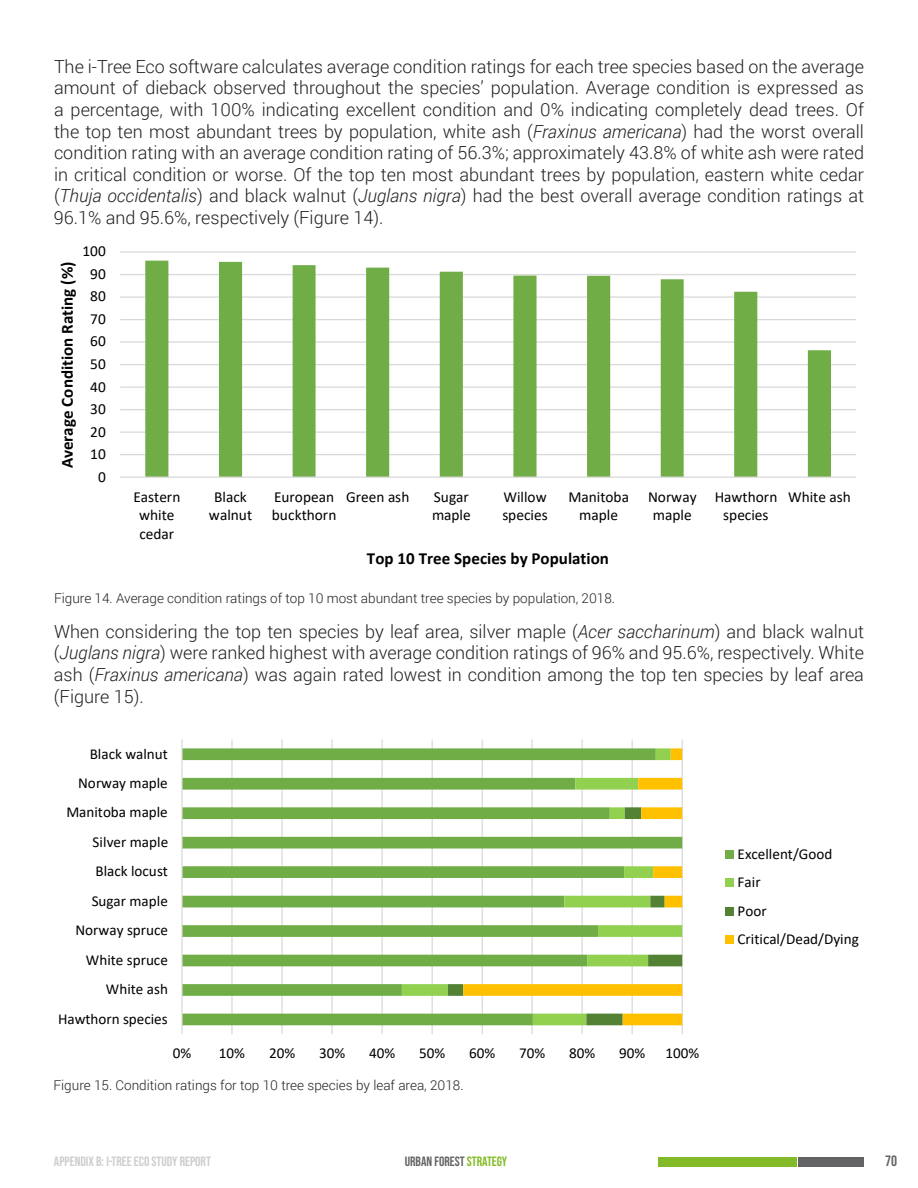
<style>
.page{position:relative;width:918px;height:1188px;background:#fff}
.page>*{position:absolute;margin:0;border:0;box-sizing:border-box;transform-origin:0 0}
.body{font:300 18px/21.6px "Roboto";color:#231f20;text-align:justify}
.t1{font:700 16.95px "Calibri";color:#000}
.t2{font:15.3px/18.8px "Calibri";color:#000;text-align:center}
.t3{font:15.15px/28.3px "Calibri";color:#000}
.t4{font:15px "Bebas Neue";color:#636366}
.t5{font:300 13.5px "Roboto";color:#231f20}
.t6{font:13.5px "Bebas Neue";color:#cccdcf}
.t7{font:13.5px "Bebas Neue";color:#636366}
.s1{font-style:italic}
.s2{color:#82bb27}
</style>
<div class="page">
<div style="left:658px;top:1157px;width:138px;height:9px;background:#82bb27"></div>
<div style="left:799px;top:1157px;width:65px;height:9px;background:#636366"></div>
<svg style="left:120px;top:251px;width:736px;height:227px"></svg>
<svg style="left:181px;top:739px;width:553px;height:295px"></svg>
<p class="body" style="left:54px;top:55px;width:812px">The i-Tree Eco software calculates average condition ratings for each tree species based on the average amount of dieback observed throughout the species’ population. Average condition is expressed as a percentage, with 100% indicating excellent condition and 0% indicating completely dead trees. Of the top ten most abundant trees by population, white ash (<span class="s1">Fraxinus americana</span>) had the worst overall condition rating with an average condition rating of 56.3%; approximately 43.8% of white ash were rated in critical condition or worse. Of the top ten most abundant trees by population, eastern white cedar (<span class="s1">Thuja occidentalis</span>) and black walnut (<span class="s1">Juglans nigra</span>) had the best overall average condition ratings at 96.1% and 95.6%, respectively (Figure 14).</p>
<p class="t1" style="left:55px;top:468px;width:208px;rotate:-90deg">Average Condition Rating (%)</p>
<p class="t2" style="left:83px;top:242px;width:25px">100</p>
<p class="t2" style="left:90px;top:264px;width:17px">90</p>
<p class="t2" style="left:90px;top:287px;width:17px">80</p>
<p class="t2" style="left:90px;top:309px;width:17px">70</p>
<p class="t2" style="left:90px;top:332px;width:17px">60</p>
<p class="t2" style="left:90px;top:354px;width:17px">50</p>
<p class="t2" style="left:90px;top:377px;width:17px">40</p>
<p class="t2" style="left:90px;top:399px;width:17px">30</p>
<p class="t2" style="left:90px;top:422px;width:17px">20</p>
<p class="t2" style="left:90px;top:444px;width:17px">10</p>
<p class="t2" style="left:98px;top:467px;width:9px">0</p>
<p class="t2" style="left:133px;top:487px;width:49px">Eastern white cedar</p>
<p class="t2" style="left:209px;top:487px;width:45px">Black walnut</p>
<p class="t2" style="left:272px;top:487px;width:66px;text-align:left">European buckthorn</p>
<p class="t2" style="left:346px;top:487px;width:65px">Green ash</p>
<p class="t2" style="left:432px;top:487px;width:40px;text-align:left">Sugar maple</p>
<p class="t2" style="left:502px;top:487px;width:47px;text-align:left">Willow species</p>
<p class="t2" style="left:568px;top:487px;width:62px">Manitoba maple</p>
<p class="t2" style="left:648px;top:487px;width:50px">Norway maple</p>
<p class="t2" style="left:715px;top:487px;width:64px">Hawthorn species</p>
<p class="t2" style="left:788px;top:487px;width:64px">White ash</p>
<p class="t1" style="left:367px;top:547px;width:244px">Top 10 Tree Species by Population</p>
<p class="t5" style="left:54px;top:589px;width:563px">Figure 14. Average condition ratings of top 10 most abundant tree species by population, 2018.</p>
<p class="body" style="left:54px;top:620px;width:812px">When considering the top ten species by leaf area, silver maple (<span class="s1">Acer saccharinum</span>) and black walnut (<span class="s1">Juglans nigra</span>) were ranked highest with average condition ratings of 96% and 95.6%, respectively. White ash (<span class="s1">Fraxinus americana</span>) was again rated lowest in condition among the top ten species by leaf area (Figure 15).</p>
<p class="t3" style="left:90px;top:739px;width:80px">Black walnut</p>
<p class="t3" style="left:78px;top:768px;width:91px">Norway maple</p>
<p class="t3" style="left:66px;top:798px;width:103px">Manitoba maple</p>
<p class="t3" style="left:93px;top:827px;width:77px">Silver maple</p>
<p class="t3" style="left:96px;top:857px;width:74px">Black locust</p>
<p class="t3" style="left:92px;top:886px;width:78px">Sugar maple</p>
<p class="t3" style="left:76px;top:916px;width:94px">Norway spruce</p>
<p class="t3" style="left:86px;top:945px;width:83px">White spruce</p>
<p class="t3" style="left:106px;top:975px;width:64px">White ash</p>
<p class="t3" style="left:58px;top:1004px;width:111px">Hawthorn species</p>
<p class="t3" style="left:173px;top:1039px;width:20px">0%</p>
<p class="t3" style="left:219px;top:1039px;width:28px">10%</p>
<p class="t3" style="left:269px;top:1039px;width:28px">20%</p>
<p class="t3" style="left:319px;top:1039px;width:28px">30%</p>
<p class="t3" style="left:369px;top:1039px;width:28px">40%</p>
<p class="t3" style="left:419px;top:1039px;width:28px">50%</p>
<p class="t3" style="left:469px;top:1039px;width:28px">60%</p>
<p class="t3" style="left:519px;top:1039px;width:28px">70%</p>
<p class="t3" style="left:569px;top:1039px;width:28px">80%</p>
<p class="t3" style="left:619px;top:1039px;width:28px">90%</p>
<p class="t3" style="left:665px;top:1039px;width:35px">100%</p>
<p class="t5" style="left:53px;top:1076px;width:412px">Figure 15. Condition ratings for top 10 tree species by leaf area, 2018.</p>
<p class="t3" style="left:738px;top:839px;width:123px">Excellent/Good<br>Fair<br>Poor<br>Critical/Dead/Dying</p>
<p class="t6" style="left:54px;top:1154px;width:158px">APPENDIX B: I-TREE ECO STUDY REPORT</p>
<p class="t7" style="left:405px;top:1154px;width:104px">URBAN FOREST <span class="s2">STRATEGY</span></p>
<p class="t4" style="left:885px;top:1153px;width:13px">70</p>
</div>
